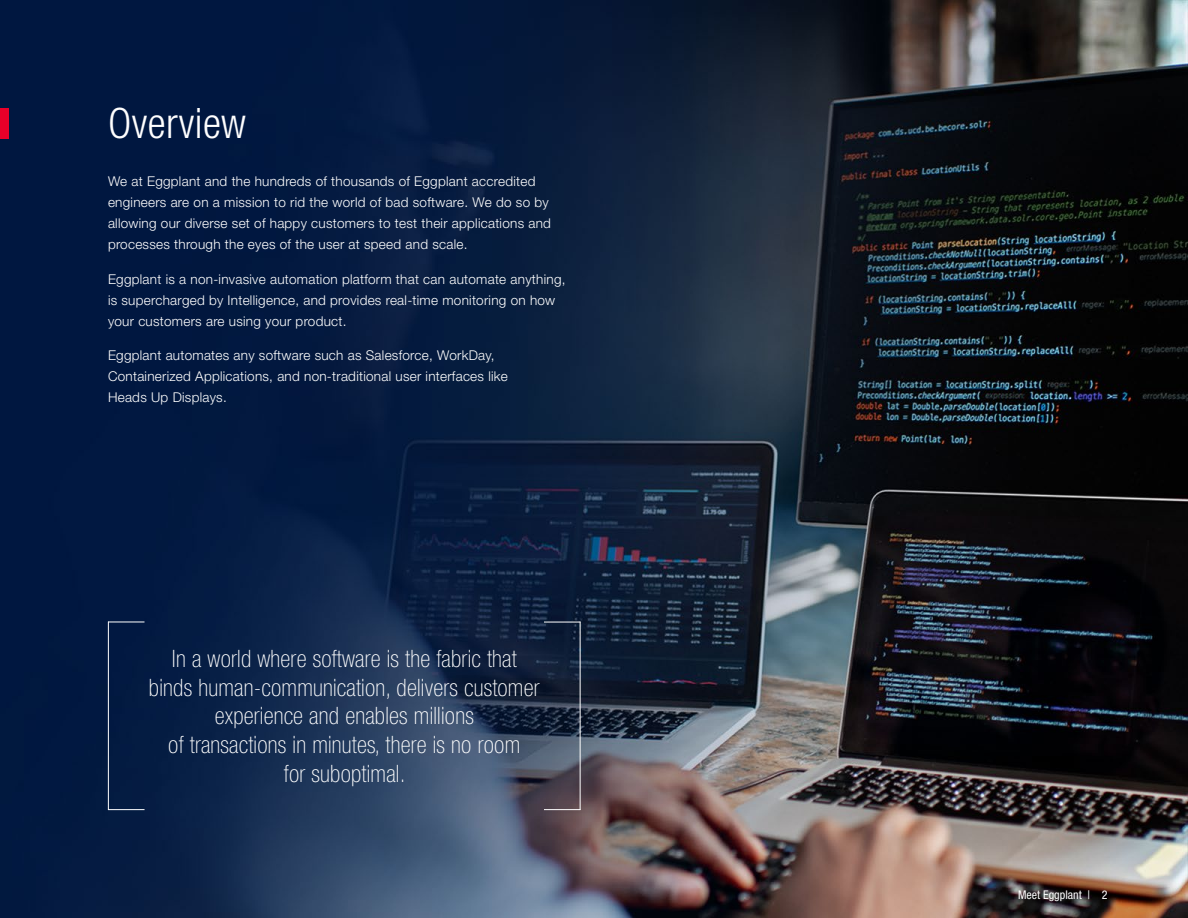
<style>
.page{position:relative;width:1188px;height:918px;background:#fff}
.page>*{position:absolute;margin:0;border:0;box-sizing:border-box;transform-origin:0 0}
.t1{font:300 condensed 42px "Helvetica Neue LT Std";letter-spacing:.01em;color:#fff}
.t2{font:100 condensed 24px/28.8px "Helvetica Neue LT Std";letter-spacing:.01em;color:#fff;text-align:center}
.t3{font:300 13.5px/21px "Helvetica Neue LT Std";letter-spacing:.02em;color:#fff}
.t4{font:condensed 12px "Helvetica Neue LT Std";color:#fff}
</style>
<div class="page">
<img style="left:0;top:0;width:1188px;height:918px">
<div style="left:0;top:108px;width:9px;height:30px;background:#e90029"></div>
<hr style="left:108px;top:622px;width:1px;height:188px;background:#fff">
<hr style="left:108px;top:622px;width:37px;height:1px;background:#fff">
<hr style="left:108px;top:809px;width:37px;height:1px;background:#fff">
<hr style="left:580px;top:622px;width:1px;height:188px;background:#fff">
<hr style="left:544px;top:622px;width:36px;height:1px;background:#fff">
<hr style="left:544px;top:809px;width:36px;height:1px;background:#fff">
<h1 class="t1" style="left:108px;top:99px;width:140px">Overview</h1>
<p class="t3" style="left:108px;top:170px;width:445px">We at Eggplant and the hundreds of thousands of Eggplant accredited engineers are on a mission to rid the world of bad software. We do so by allowing our diverse set of happy customers to test their applications and processes through the eyes of the user at speed and scale.</p>
<p class="t3" style="left:108px;top:268px;width:459px">Eggplant is a non-invasive automation platform that can automate anything, is supercharged by Intelligence, and provides real-time monitoring on how your customers are using your product.</p>
<p class="t3" style="left:108px;top:344px;width:401px">Eggplant automates any software such as Salesforce, WorkDay,<br>Containerized Applications, and non-traditional user interfaces like<br>Heads Up Displays.</p>
<h2 class="t2" style="left:149px;top:644px;width:392px">In a world where software is the fabric that binds human-communication, delivers customer experience and enables millions<br>of transactions in minutes, there is no room<br>for suboptimal.</h2>
<p class="t4" style="left:1018px;top:887px;width:91px">Meet Eggplant | 2</p>
</div>
